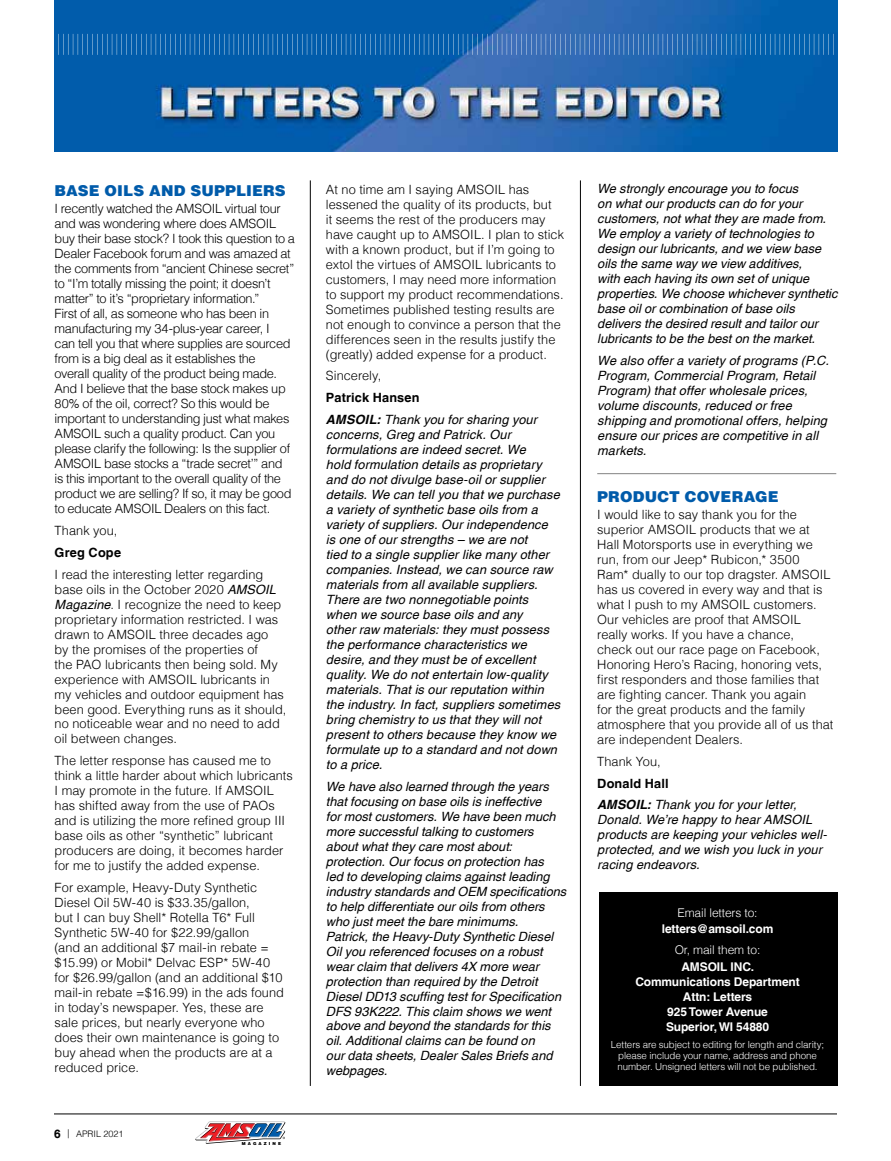
<style>
.page{position:relative;width:891px;height:1161px;background:#fff}
.page>*{position:absolute;margin:0;border:0;box-sizing:border-box;transform-origin:0 0}
.t1{font:900 15px "Helvetica LT";letter-spacing:.01em;color:#005baa}
.t2{font:italic 12.75px/15px "Helvetica LT";letter-spacing:.005em;color:#000}
.t3{font:300 12.75px/15px "Helvetica LT";color:#000}
.t4{font:300 12.75px/15px "Helvetica LT";letter-spacing:-.025em;color:#000}
.t5{font:700 12.75px "Helvetica LT";letter-spacing:.015em;color:#000}
.t6{font:700 12px/15px "Helvetica LT";letter-spacing:-.01em;color:#fff;text-align:center}
.t7{font:300 12px "Helvetica LT";letter-spacing:-.01em;color:#fff}
.t8{font:300 9.75px/11.2px "Helvetica LT";letter-spacing:-.01em;color:#fff;text-align:center}
.t9{font:300 9px "Helvetica LT";color:#000}
.t10{font:900 4.2px "Helvetica LT";letter-spacing:.5em;color:#000}
.s1{font-weight:400;font-style:italic}
.s2{font-weight:700;font-size:12px}
.s3{font-weight:700;font-style:normal}
.s4{font-weight:700}
</style>
<div class="page">
<hr style="left:54px;top:1114px;width:783px;height:1px;background:#000">
<svg style="left:195px;top:1121px;width:90px;height:23px"></svg>
<img style="left:55px;top:0;width:783px;height:152px">
<svg style="left:58px;top:34px;width:776px;height:21px"></svg>
<hr style="left:310px;top:180px;width:1px;height:906px;background:#000">
<hr style="left:580px;top:180px;width:1px;height:906px;background:#000">
<div style="left:599px;top:892px;width:239px;height:194px;background:#000"></div>
<hr style="left:597px;top:473px;width:239px;height:1px;background:#000">
<p class="t1" style="left:55px;top:184px;width:233px">BASE OILS AND SUPPLIERS</p>
<p class="t4" style="left:55px;top:203px;width:242px">I recently watched the AMSOIL virtual tour and was wondering where does AMSOIL buy their base stock? I took this question to a Dealer Facebook forum and was amazed at the comments from “ancient Chinese secret” to “I’m totally missing the point; it doesn’t matter” to it’s “proprietary information.”<br>First of all, as someone who has been in manufacturing my 34-plus-year career, I<br>can tell you that where supplies are sourced from is a big deal as it establishes the<br>overall quality of the product being made.<br>And I believe that the base stock makes up 80% of the oil, correct? So this would be important to understanding just what makes AMSOIL such a quality product. Can you please clarify the following: Is the supplier of AMSOIL base stocks a “trade secret’” and<br>is this important to the overall quality of the product we are selling? If so, it may be good to educate AMSOIL Dealers on this fact.</p>
<p class="t3" style="left:55px;top:524px;width:64px">Thank you,</p>
<p class="t5" style="left:55px;top:547px;width:68px">Greg Cope</p>
<p class="t3" style="left:55px;top:568px;width:233px">I read the interesting letter regarding base oils in the October 2020 <span class="s1">AMSOIL Magazine</span>. I recognize the need to keep proprietary information restricted. I was drawn to AMSOIL three decades ago<br>by the promises of the properties of<br>the PAO lubricants then being sold. My experience with AMSOIL lubricants in my vehicles and outdoor equipment has been good. Everything runs as it should, no noticeable wear and no need to add oil between changes.</p>
<p class="t3" style="left:55px;top:754px;width:240px">The letter response has caused me to think a little harder about which lubricants I may promote in the future. If AMSOIL has shifted away from the use of PAOs and is utilizing the more refined group III base oils as other “synthetic” lubricant producers are doing, it becomes harder for me to justify the added expense.</p>
<p class="t3" style="left:55px;top:881px;width:231px">For example, Heavy-Duty Synthetic Diesel Oil 5W-40 is $33.35/gallon,<br>but I can buy Shell* Rotella T6* Full Synthetic 5W-40 for $22.99/gallon<br>(and an additional $7 mail-in rebate = $15.99) or Mobil* Delvac ESP* 5W-40 for $26.99/gallon (and an additional $10 mail-in rebate =$16.99) in the ads found in today’s newspaper. Yes, these are sale prices, but nearly everyone who does their own maintenance is going to buy ahead when the products are at a reduced price.</p>
<p class="t9" style="left:54px;top:1130px;width:71px"><span class="s2">6</span> | APRIL 2021</p>
<p class="t10" style="left:242px;top:1142px;width:41px">MAGAZINE</p>
<p class="t3" style="left:326px;top:183px;width:240px">At no time am I saying AMSOIL has lessened the quality of its products, but<br>it seems the rest of the producers may have caught up to AMSOIL. I plan to stick with a known product, but if I’m going to extol the virtues of AMSOIL lubricants to customers, I may need more information to support my product recommendations.<br>Sometimes published testing results are not enough to convince a person that the differences seen in the results justify the (greatly) added expense for a product.</p>
<p class="t3" style="left:326px;top:370px;width:57px">Sincerely,</p>
<p class="t2" style="left:326px;top:388px;width:213px;line-height:21.8px"><span class="s3">Patrick Hansen<br></span><span class="s4">AMSOIL:</span> Thank you for sharing your</p>
<p class="t2" style="left:326px;top:428px;width:236px">concerns, Greg and Patrick. Our formulations are indeed secret. We<br>hold formulation details as proprietary and do not divulge base-oil or supplier details. We can tell you that we purchase a variety of synthetic base oils from a variety of suppliers. Our independence is one of our strengths – we are not<br>tied to a single supplier like many other companies. Instead, we can source raw materials from all available suppliers.<br>There are two nonnegotiable points when we source base oils and any<br>other raw materials: they must possess the performance characteristics we desire, and they must be of excellent quality. We do not entertain low-quality materials. That is our reputation within the industry. In fact, suppliers sometimes bring chemistry to us that they will not present to others because they know we formulate up to a standard and not down to a price.</p>
<p class="t2" style="left:326px;top:780px;width:242px">We have also learned through the years that focusing on base oils is ineffective<br>for most customers. We have been much more successful talking to customers about what they care most about: protection. Our focus on protection has<br>led to developing claims against leading industry standards and OEM specifications to help differentiate our oils from others who just meet the bare minimums.<br>Patrick, the Heavy-Duty Synthetic Diesel Oil you referenced focuses on a robust wear claim that delivers 4X more wear protection than required by the Detroit Diesel DD13 scuffing test for Specification DFS 93K222. This claim shows we went above and beyond the standards for this oil. Additional claims can be found on<br>our data sheets, Dealer Sales Briefs and webpages.</p>
<p class="t2" style="left:597px;top:183px;width:242px">We strongly encourage you to focus<br>on what our products can do for your customers, not what they are made from.<br>We employ a variety of technologies to design our lubricants, and we view base oils the same way we view additives,<br>with each having its own set of unique properties. We choose whichever synthetic base oil or combination of base oils delivers the desired result and tailor our lubricants to be the best on the market.</p>
<p class="t2" style="left:597px;top:354px;width:233px">We also offer a variety of programs (P.C.<br>Program, Commercial Program, Retail Program) that offer wholesale prices, volume discounts, reduced or free shipping and promotional offers, helping ensure our prices are competitive in all markets.</p>
<p class="t1" style="left:597px;top:490px;width:183px">PRODUCT COVERAGE</p>
<p class="t3" style="left:597px;top:508px;width:238px">I would like to say thank you for the superior AMSOIL products that we at Hall Motorsports use in everything we run, from our Jeep* Rubicon,* 3500<br>Ram* dually to our top dragster. AMSOIL has us covered in every way and that is what I push to my AMSOIL customers.<br>Our vehicles are proof that AMSOIL really works. If you have a chance,<br>check out our race page on Facebook, Honoring Hero’s Racing, honoring vets, first responders and those families that are fighting cancer. Thank you again<br>for the great products and the family atmosphere that you provide all of us that are independent Dealers.</p>
<p class="t3" style="left:597px;top:754px;width:65px">Thank You,</p>
<p class="t2" style="left:597px;top:774px;width:201px;line-height:21.8px"><span class="s3">Donald Hall<br></span><span class="s4">AMSOIL:</span> Thank you for your letter,</p>
<p class="t2" style="left:597px;top:814px;width:230px">Donald. We’re happy to hear AMSOIL products are keeping your vehicles well&shy;protected, and we wish you luck in your racing endeavors.</p>
<p class="t7" style="left:678px;top:905px;width:82px">Email letters to:</p>
<p class="t6" style="left:662px;top:922px;width:113px">letters@amsoil.com</p>
<p class="t7" style="left:675px;top:942px;width:87px">Or, mail them to:</p>
<p class="t6" style="left:635px;top:960px;width:166px">AMSOIL INC.<br>Communications Department<br>Attn: Letters<br>925 Tower Avenue<br>Superior, WI 54880</p>
<p class="t8" style="left:611px;top:1040px;width:215px">Letters are subject to editing for length and clarity; please include your name, address and phone number. Unsigned letters will not be published.</p>
</div>
